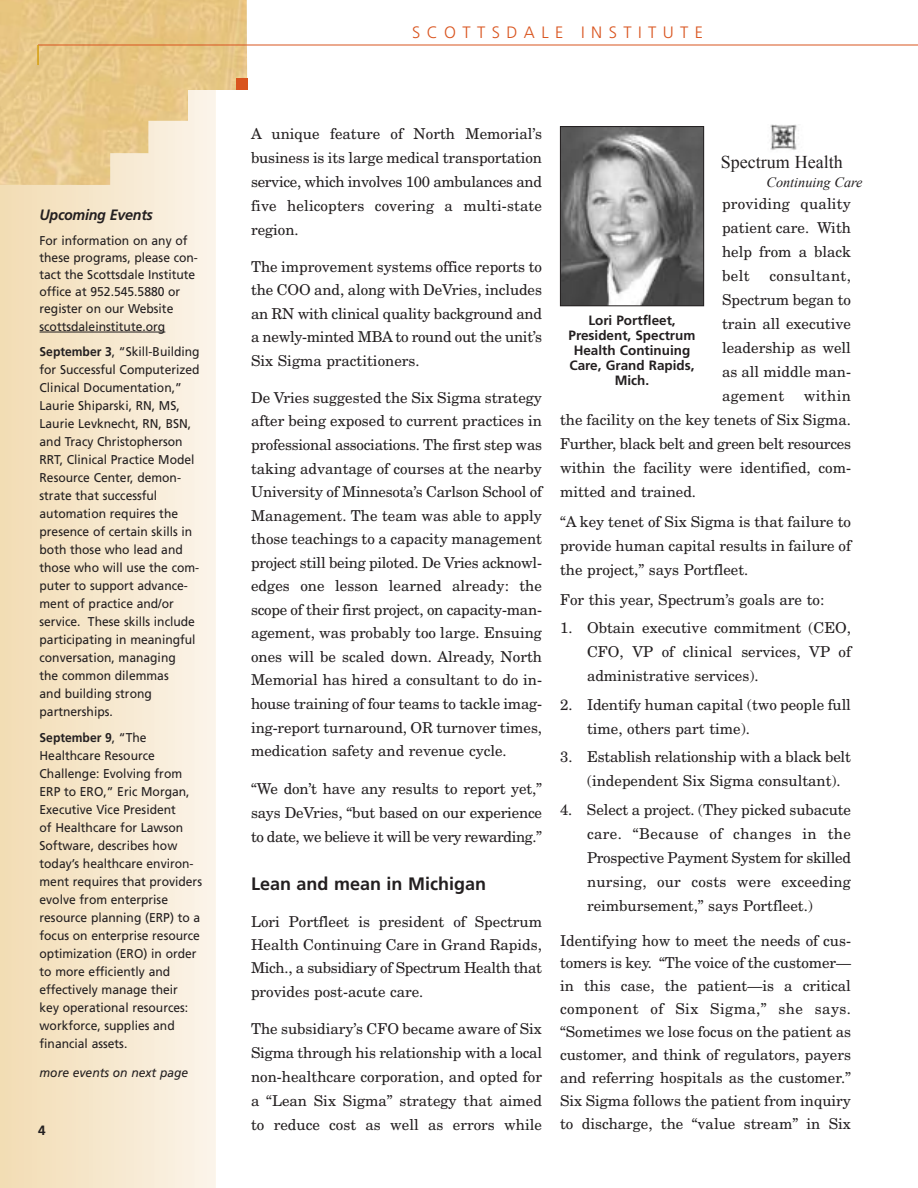
<style>
.page{position:relative;width:918px;height:1188px;background:#fff}
.page>*{position:absolute;margin:0;border:0;box-sizing:border-box;transform-origin:0 0}
.t1{font:700 18px "Frutiger";color:#231f20}
.t2{font:18px "Times New Roman";color:#231f20}
.t3{font:300 16.5px "Frutiger";letter-spacing:.39em;color:#d9541e}
.t4{font:15px/24px "New Century Schlbk";color:#231f20;text-align:justify}
.t5{font:italic 700 15px "Frutiger";letter-spacing:-.015em;color:#231f20;scale:.95 1}
.t6{font:italic 14.25px "Times New Roman";color:#231f20}
.t7{font:700 13.5px/15px "Frutiger";color:#231f20;text-align:center}
.t8{font:12.75px/18px "Frutiger";color:#231f20;scale:.95 1}
.t9{font:italic 12.75px "Frutiger";color:#231f20;scale:.95 1}
.s1{font-weight:700}
</style>
<div class="page">
<div style="left:0;top:0;width:216px;height:1188px;background:linear-gradient(to right,#f2dcb3,#fbf4ea)"></div>
<img style="left:0;top:0;width:247px;height:185px">
<hr style="left:38px;top:45px;width:880px;height:1px;background:#d9541e">
<div style="left:236px;top:78px;width:11px;height:12px;background:#d9541e"></div>
<hr style="left:37px;top:45px;width:2px;height:20px;background:#d59f0f">
<hr style="left:40px;top:332px;width:118px;height:1px;background:#231f20">
<img style="left:562px;top:128px;width:140px;height:176px">
<div style="left:560px;top:126px;width:144px;height:180px;border:1px solid #231f20"></div>
<img style="left:770px;top:125px;width:29px;height:25px">
<p class="t5" style="left:40px;top:208px;width:121px">Upcoming Events</p>
<p class="t8" style="left:40px;top:232px;width:168px;line-height:17.2px">For information on any of these programs, please con&shy;tact the Scottsdale Institute office at 952.545.5880 or register on our Website scottsdaleinstitute.org</p>
<p class="t8" style="left:40px;top:344px;width:170px"><span class="s1">September 3</span>, “Skill-Building for Successful Computerized<br>Clinical Documentation,”<br>Laurie Shiparski, RN, MS,<br>Laurie Levknecht, RN, BSN, and Tracy Christopherson<br>RRT, Clinical Practice Model<br>Resource Center, demon&shy;strate that successful automation requires the presence of certain skills in both those who lead and those who will use the com&shy;puter to support advance&shy;ment of practice and/or service. These skills include participating in meaningful conversation, managing<br>the common dilemmas<br>and building strong partnerships.</p>
<p class="t8" style="left:40px;top:729px;width:173px"><span class="s1">September 9</span>, “The<br>Healthcare Resource<br>Challenge: Evolving from<br>ERP to ERO,” Eric Morgan,<br>Executive Vice President<br>of Healthcare for Lawson<br>Software, describes how today’s healthcare environ&shy;ment requires that providers evolve from enterprise resource planning (ERP) to a focus on enterprise resource optimization (ERO) in order to more efficiently and effectively manage their<br>key operational resources: workforce, supplies and financial assets.</p>
<p class="t9" style="left:40px;top:1068px;width:158px">more events on next page</p>
<p class="t7" style="left:38px;top:1124px;width:9px">4</p>
<p class="t3" style="left:412px;top:25px;width:293px">SCOTTSDALE INSTITUTE</p>
<p class="t4" style="left:251px;top:123px;width:293px">A unique feature of North Memorial’s business is its large medical transportation service, which involves 100 ambulances and five helicopters covering a multi-state region.</p>
<p class="t4" style="left:251px;top:256px;width:293px;line-height:23.5px">The improvement systems office reports to the COO and, along with DeVries, includes an RN with clinical quality background and a newly-minted MBA to round out the unit’s Six Sigma practitioners.</p>
<p class="t4" style="left:251px;top:387px;width:293px;line-height:23.5px">De Vries suggested the Six Sigma strategy after being exposed to current practices in professional associations. The first step was taking advantage of courses at the nearby University of Minnesota’s Carlson School of Management. The team was able to apply those teachings to a capacity management project still being piloted. De Vries acknowl&shy;edges one lesson learned already: the scope of their first project, on capacity-man&shy;agement, was probably too large. Ensuing ones will be scaled down. Already, North Memorial has hired a consultant to do in&shy;house training of four teams to tackle imag&shy;ing-report turnaround, OR turnover times, medication safety and revenue cycle.</p>
<p class="t4" style="left:251px;top:778px;width:293px">“We don’t have any results to report yet,” says DeVries, “but based on our experience to date, we believe it will be very rewarding.”</p>
<p class="t1" style="left:251px;top:876px;width:236px">Lean and mean in Michigan</p>
<p class="t4" style="left:251px;top:911px;width:293px;line-height:23.4px">Lori Portfleet is president of Spectrum Health Continuing Care in Grand Rapids, Mich., a subsidiary of Spectrum Health that provides post-acute care.</p>
<p class="t4" style="left:251px;top:1018px;width:293px">The subsidiary’s CFO became aware of Six Sigma through his relationship with a local non-healthcare corporation, and opted for a “Lean Six Sigma” strategy that aimed to reduce cost as well as errors while</p>
<p class="t2" style="left:721px;top:152px;width:123px">Spectrum Health</p>
<p class="t6" style="left:767px;top:175px;width:98px">Continuing Care</p>
<p class="t4" style="left:722px;top:193px;width:131px">providing quality patient care. With help from a black belt</p>
<p class="t4" style="left:722px;top:265px;width:131px;text-indent:47px">consultant, Spectrum began to train all executive leadership as well as all middle man&shy;agement</p>
<p class="t7" style="left:569px;top:314px;width:128px">Lori Portfleet,<br>President, Spectrum<br>Health Continuing<br>Care, Grand Rapids,<br>Mich.</p>
<p class="t4" style="left:560px;top:385px;width:293px;text-indent:244px">within the facility on the key tenets of Six Sigma.<br>Further, black belt and green belt resources within the facility were identified, com&shy;mitted and trained.</p>
<p class="t4" style="left:560px;top:511px;width:293px">“A key tenet of Six Sigma is that failure to provide human capital results in failure of the project,” says Portfleet.</p>
<p class="t4" style="left:560px;top:589px;width:266px">For this year, Spectrum’s goals are to:</p>
<p class="t4" style="left:587px;top:617px;width:266px;text-indent:-27px">1. Obtain executive commitment (CEO, CFO, VP of clinical services, VP of administrative services).</p>
<p class="t4" style="left:587px;top:694px;width:265px;text-indent:-27px">2. Identify human capital (two people full time, others part time).</p>
<p class="t4" style="left:587px;top:746px;width:265px;text-indent:-27px">3. Establish relationship with a black belt (independent Six Sigma consultant).</p>
<p class="t4" style="left:587px;top:799px;width:266px;text-indent:-27px">4. Select a project. (They picked subacute care. “Because of changes in the Prospective Payment System for skilled nursing, our costs were exceeding reimbursement,” says Portfleet.)</p>
<p class="t4" style="left:560px;top:930px;width:293px;line-height:23px">Identifying how to meet the needs of cus&shy;tomers is key. “The voice of the customer— in this case, the patient—is a critical component of Six Sigma,” she says. “Sometimes we lose focus on the patient as customer, and think of regulators, payers and referring hospitals as the customer.” Six Sigma follows the patient from inquiry to discharge, the “value stream” in Six</p>
</div>
